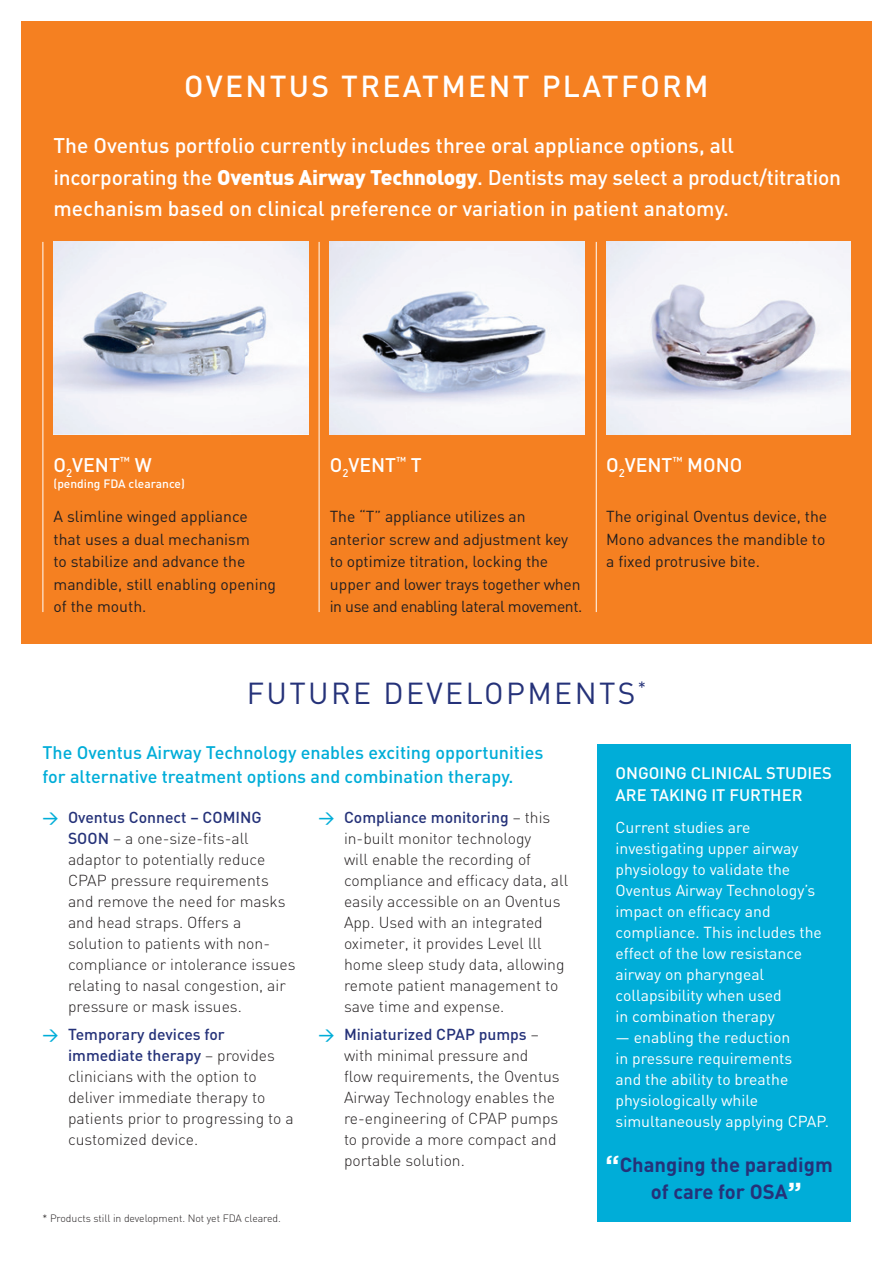
<style>
.page{position:relative;width:893px;height:1263px;background:#fff}
.page>*{position:absolute;margin:0;border:0;box-sizing:border-box;transform-origin:0 0}
.t1{font:500 30px "DIN";letter-spacing:.08em;color:#fff}
.t2{font:30px "DIN";letter-spacing:.08em;color:#253279}
.t3{font:500 21px/31.5px "DIN";color:#fff}
.t4{font:700 20.25px/27px "DIN";color:#253279}
.t5{font:500 19.5px "DIN";color:#fff}
.t6{font:500 18px/24px "DIN";color:#00add8}
.t7{font:500 16.5px/22.5px "DIN";color:#fff}
.t8{font:300 15.75px/21px "DIN";color:#231f20}
.t9{font:15.75px/22.5px "DIN";letter-spacing:-.005em;color:#231f20}
.t10{font:15.75px/21px "DIN";color:#fff}
.t11{font:500 12px "DIN";color:#fff}
.t12{font:300 10.5px "DIN";letter-spacing:-.005em;color:#231f20}
.s1{font-weight:900}
.s2{font-weight:500;color:#00add8}
.s3{font-weight:500;color:#253279}
.s4{font-family:"Gotham";font-size:25.95px;color:#fff}
</style>
<div class="page">
<div style="left:597px;top:744px;width:253px;height:478px;background:#00add8"></div>
<div style="left:21px;top:21px;width:851px;height:622px;background:#f58021"></div>
<img style="left:54px;top:242px;width:254px;height:192px">
<img style="left:330px;top:242px;width:255px;height:192px">
<img style="left:606px;top:242px;width:244px;height:192px">
<hr style="left:319px;top:242px;width:1px;height:370px;background:#fff">
<hr style="left:43px;top:242px;width:1px;height:370px;background:#fff">
<hr style="left:596px;top:242px;width:1px;height:370px;background:#fff">
<p class="t1" style="left:184px;top:67px;width:526px">OVENTUS TREATMENT PLATFORM</p>
<p class="t3" style="left:54px;top:129px;width:789px">The Oventus portfolio currently includes three oral appliance options, all incorporating the <span class="s1">Oventus Airway Technology</span>. Dentists may select a product/titration mechanism based on clinical preference or variation in patient anatomy.</p>
<p class="t5" style="left:54px;top:452px;width:100px">O<sub>2</sub>VENT<sup>™</sup> W</p>
<p class="t11" style="left:54px;top:476px;width:133px">(pending FDA clearance)</p>
<p class="t5" style="left:330px;top:452px;width:94px">O<sub>2</sub>VENT<sup>™</sup> T</p>
<p class="t5" style="left:606px;top:452px;width:138px">O<sub>2</sub>VENT<sup>™</sup> MONO</p>
<p class="t9" style="left:54px;top:505px;width:224px">A slimline winged appliance that uses a dual mechanism<br>to stabilize and advance the mandible, still enabling opening of the mouth.</p>
<p class="t9" style="left:330px;top:505px;width:254px">The “T” appliance utilizes an anterior screw and adjustment key to optimize titration, locking the upper and lower trays together when in use and enabling lateral movement.</p>
<p class="t9" style="left:606px;top:505px;width:223px;text-align:justify">The original Oventus device, the Mono advances the mandible to a fixed protrusive bite.</p>
<p class="t2" style="left:247px;top:674px;width:401px">FUTURE DEVELOPMENTS<sup>*</sup></p>
<p class="t6" style="left:43px;top:740px;width:502px">The Oventus Airway Technology enables exciting opportunities for alternative treatment options and combination therapy.</p>
<p class="t8" style="left:68px;top:806px;width:229px;text-indent:-26px"><span class="s2">&gt;</span> <span class="s3">Oventus Connect – COMING<br>SOON</span> – a one-size-fits-all adaptor to potentially reduce<br>CPAP pressure requirements and remove the need for masks and head straps. Offers a solution to patients with non&shy;compliance or intolerance issues relating to nasal congestion, air pressure or mask issues.</p>
<p class="t8" style="left:68px;top:1024px;width:227px;text-indent:-26px"><span class="s2">&gt;</span> <span class="s3">Temporary devices for immediate therapy</span> – provides clinicians with the option to deliver immediate therapy to patients prior to progressing to a customized device.</p>
<p class="t8" style="left:344px;top:806px;width:226px;text-indent:-26px"><span class="s2">&gt;</span> <span class="s3">Compliance monitoring</span> – this in-built monitor technology<br>will enable the recording of compliance and efficacy data, all easily accessible on an Oventus<br>App. Used with an integrated oximeter, it provides Level lll home sleep study data, allowing remote patient management to save time and expense.</p>
<p class="t8" style="left:344px;top:1024px;width:217px;text-indent:-26px"><span class="s2">&gt;</span> <span class="s3">Miniaturized CPAP pumps</span> – with minimal pressure and flow requirements, the Oventus<br>Airway Technology enables the re-engineering of CPAP pumps to provide a more compact and portable solution.</p>
<p class="t12" style="left:43px;top:1212px;width:240px">* Products still in development. Not yet FDA cleared.</p>
<p class="t7" style="left:615px;top:761px;width:218px">ONGOING CLINICAL STUDIES<br>ARE TAKING IT FURTHER</p>
<p class="t10" style="left:615px;top:816px;width:208px">Current studies are investigating upper airway physiology to validate the<br>Oventus Airway Technology’s impact on efficacy and compliance. This includes the effect of the low resistance airway on pharyngeal collapsibility when used<br>in combination therapy</p>
<p class="t10" style="left:615px;top:1026px;width:215px">— enabling the reduction<br>in pressure requirements<br>and the ability to breathe physiologically while simultaneously applying CPAP.</p>
<p class="t4" style="left:651px;top:1150px;width:184px;text-indent:-45px"><span class="s4">“</span>Changing the paradigm of care for OSA<span class="s4">”</span></p>
</div>
